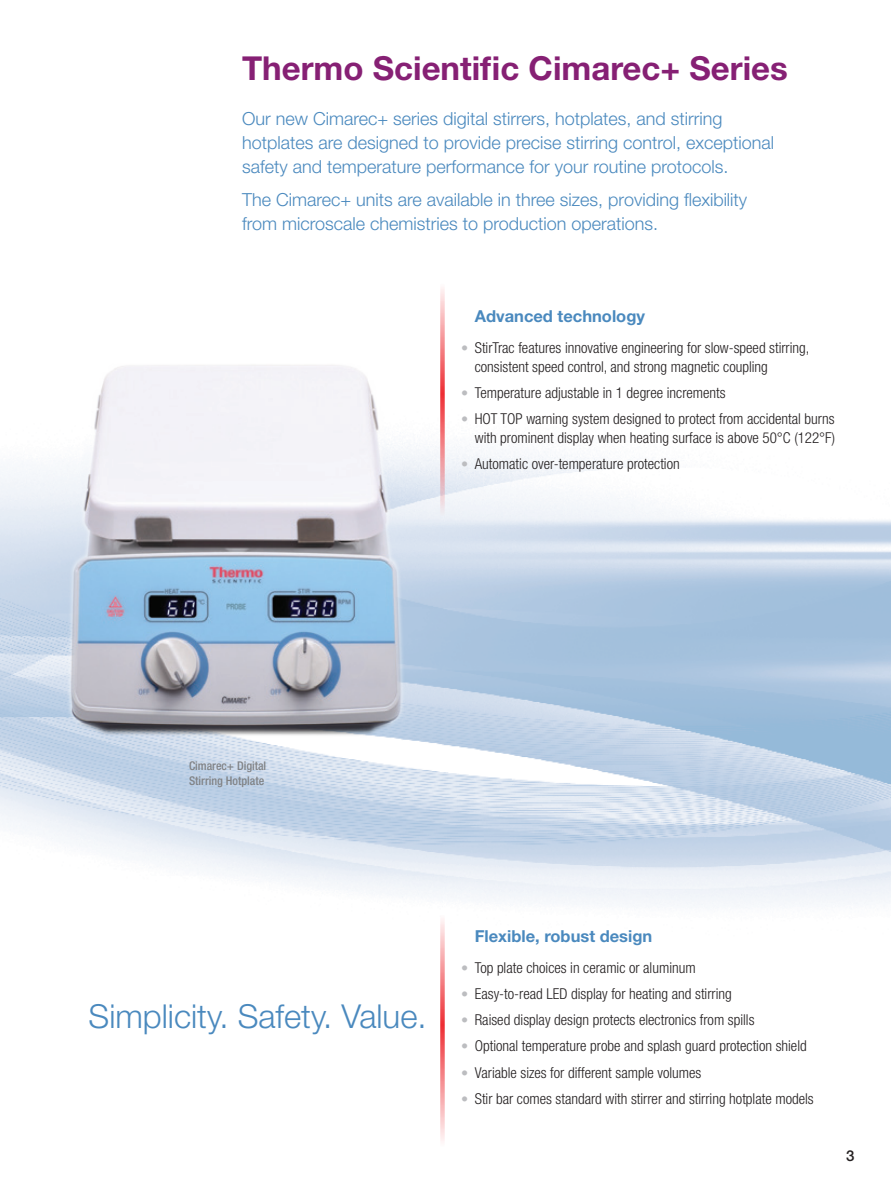
<style>
.page{position:relative;width:891px;height:1188px;background:#fff}
.page>*{position:absolute;margin:0;border:0;box-sizing:border-box;transform-origin:0 0}
._2-bold_purple_title{font:700 33px "Helvetica Neue LT Std";color:#862074}
._1-light_blue_titles{font:300 33px "Helvetica Neue LT Std";color:#4a89be}
.Main_Body_Copy{font:300 18px/24px "Helvetica Neue LT Std";color:#4a89be}
.Blue_subhead{font:700 16.5px "Helvetica Neue LT Std";color:#4a89be}
.t1{font:300 condensed 15px/18.8px "Helvetica Neue LT Std";color:#231f20}
.t2{font:500 15px "Helvetica Neue LT Std";color:#231f20}
.photo_caption{font:500 condensed 12px/15px "Helvetica Neue LT Std";color:#808285}
.s1{font-size:14.25px;color:#bcbdc0}
</style>
<div class="page">
<img style="left:0;top:445px;width:891px;height:461px">
<svg style="left:440px;top:288px;width:5px;height:231px"></svg>
<svg style="left:440px;top:919px;width:5px;height:222px"></svg>
<img style="left:49px;top:365px;width:360px;height:385px">
<p class="_2-bold_purple_title" style="left:242px;top:48px;width:547px">Thermo Scientific Cimarec+ Series</p>
<p class="Main_Body_Copy" style="left:242px;top:106px;width:534px">Our new Cimarec+ series digital stirrers, hotplates, and stirring hotplates are designed to provide precise stirring control, exceptional safety and temperature performance for your routine protocols.</p>
<p class="Main_Body_Copy" style="left:242px;top:187px;width:507px">The Cimarec+ units are available in three sizes, providing flexibility from microscale chemistries to production operations.</p>
<p class="Blue_subhead" style="left:475px;top:306px;width:172px">Advanced technology</p>
<p class="t1" style="left:475px;top:338px;width:336px;text-indent:-14px"><span class="s1">•</span> StirTrac features innovative engineering for slow-speed stirring, consistent speed control, and strong magnetic coupling</p>
<p class="t1" style="left:461px;top:383px;width:266px"><span class="s1">•</span> Temperature adjustable in 1 degree increments</p>
<p class="t1" style="left:461px;top:409px;width:375px;text-align:right"><span class="s1">•</span> HOT TOP warning system designed to protect from accidental burns with prominent display when heating surface is above 50°C (122°F)</p>
<p class="t1" style="left:461px;top:454px;width:220px"><span class="s1">•</span> Automatic over-temperature protection</p>
<p class="photo_caption" style="left:189px;top:758px;width:79px">Cimarec+ Digital<br>Stirring Hotplate</p>
<p class="_1-light_blue_titles" style="left:89px;top:996px;width:340px">Simplicity. Safety. Value.</p>
<p class="Blue_subhead" style="left:475px;top:926px;width:179px">Flexible, robust design</p>
<p class="t1" style="left:461px;top:958px;width:236px"><span class="s1">•</span> Top plate choices in ceramic or aluminum</p>
<p class="t1" style="left:461px;top:984px;width:272px"><span class="s1">•</span> Easy-to-read LED display for heating and stirring</p>
<p class="t1" style="left:461px;top:1010px;width:295px"><span class="s1">•</span> Raised display design protects electronics from spills</p>
<p class="t1" style="left:461px;top:1037px;width:347px"><span class="s1">•</span> Optional temperature probe and splash guard protection shield</p>
<p class="t1" style="left:461px;top:1063px;width:242px"><span class="s1">•</span> Variable sizes for different sample volumes</p>
<p class="t1" style="left:461px;top:1089px;width:354px"><span class="s1">•</span> Stir bar comes standard with stirrer and stirring hotplate models</p>
<p class="t2" style="left:846px;top:1146px;width:10px">3</p>
</div>
